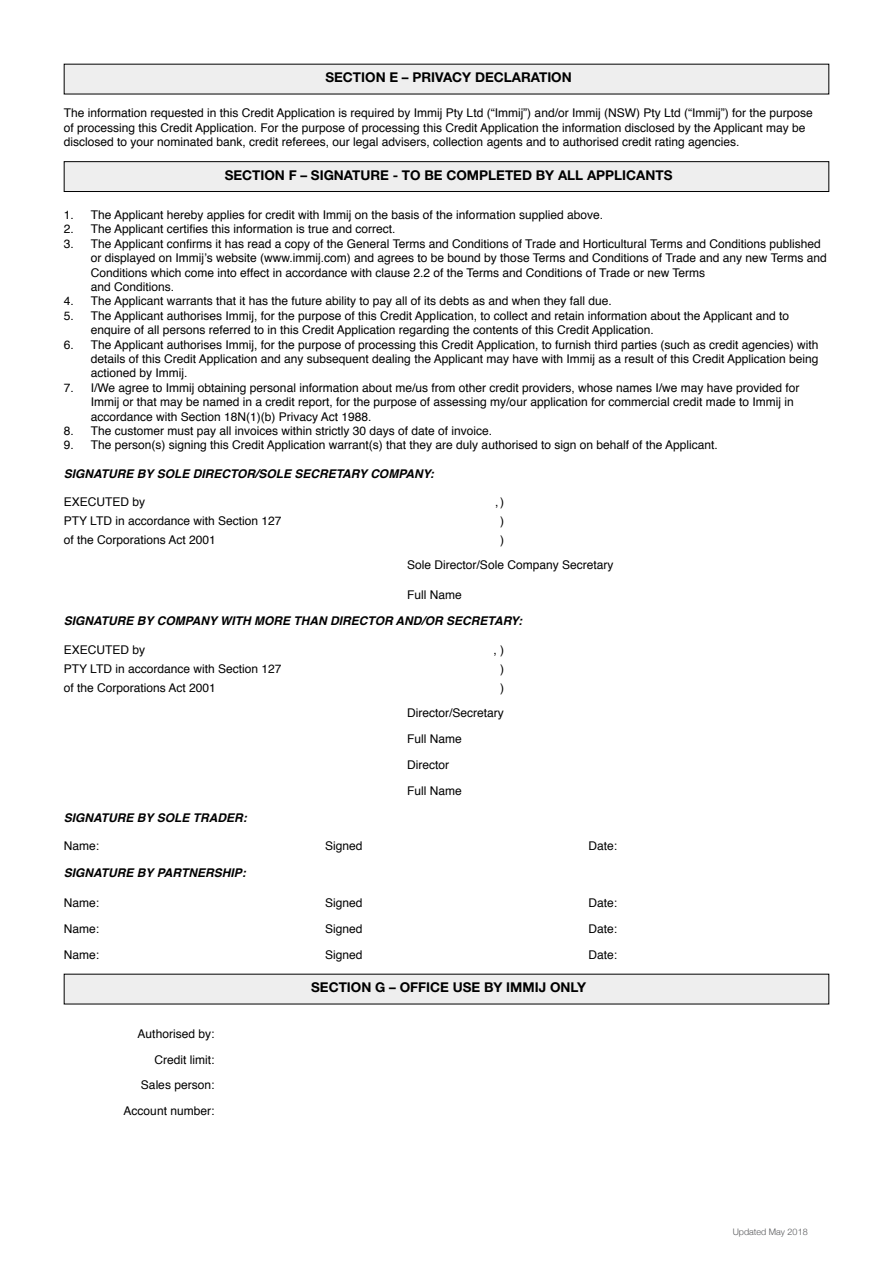
<style>
.page{position:relative;width:893px;height:1263px;background:#fff}
.page>*{position:absolute;margin:0;border:0;box-sizing:border-box;transform-origin:0 0}
.t1{font:700 13.5px "Helvetica Neue";color:#000}
.t2{font:12px/14.4px "Helvetica";color:#000}
.t3{font:italic 700 12px "Helvetica";color:#000}
.t4{font:300 9px "Helvetica Neue";color:#58595b}
</style>
<div class="page">
<div style="left:64px;top:64px;width:765px;height:30px;background:#eee"></div>
<div style="left:64px;top:162px;width:765px;height:29px;background:#eee"></div>
<div style="left:64px;top:161px;width:765px;height:31px;border:1px solid #000"></div>
<div style="left:64px;top:974px;width:765px;height:30px;background:#eee"></div>
<p class="t1" style="left:325px;top:69px;width:248px">SECTION E – PRIVACY DECLARATION</p>
<p class="t2" style="left:64px;top:106px;width:750px">The information requested in this Credit Application is required by Immij Pty Ltd (“Immij”) and/or Immij (NSW) Pty Ltd (“Immij”) for the purpose of processing this Credit Application. For the purpose of processing this Credit Application the information disclosed by the Applicant may be disclosed to your nominated bank, credit referees, our legal advisers, collection agents and to authorised credit rating agencies.</p>
<p class="t1" style="left:225px;top:167px;width:449px">SECTION F – SIGNATURE - TO BE COMPLETED BY ALL APPLICANTS</p>
<p class="t2" style="left:64px;top:208px;width:541px">1. The Applicant hereby applies for credit with Immij on the basis of the information supplied above.</p>
<p class="t2" style="left:64px;top:222px;width:333px">2. The Applicant certifies this information is true and correct.</p>
<p class="t2" style="left:91px;top:237px;width:737px;text-indent:-27px">3. The Applicant confirms it has read a copy of the General Terms and Conditions of Trade and Horticultural Terms and Conditions published or displayed on Immij’s website (www.immij.com) and agrees to be bound by those Terms and Conditions of Trade and any new Terms and Conditions which come into effect in accordance with clause 2.2 of the Terms and Conditions of Trade or new Terms<br>and Conditions.</p>
<p class="t2" style="left:64px;top:294px;width:549px">4. The Applicant warrants that it has the future ability to pay all of its debts as and when they fall due.</p>
<p class="t2" style="left:91px;top:309px;width:700px;text-indent:-27px">5. The Applicant authorises Immij, for the purpose of this Credit Application, to collect and retain information about the Applicant and to enquire of all persons referred to in this Credit Application regarding the contents of this Credit Application.</p>
<p class="t2" style="left:91px;top:338px;width:729px;text-align:justify;text-indent:-27px">6. The Applicant authorises Immij, for the purpose of processing this Credit Application, to furnish third parties (such as credit agencies) with details of this Credit Application and any subsequent dealing the Applicant may have with Immij as a result of this Credit Application being actioned by Immij.</p>
<p class="t2" style="left:91px;top:381px;width:710px;text-indent:-27px">7. I/We agree to Immij obtaining personal information about me/us from other credit providers, whose names I/we may have provided for<br>Immij or that may be named in a credit report, for the purpose of assessing my/our application for commercial credit made to Immij in accordance with Section 18N(1)(b) Privacy Act 1988.</p>
<p class="t2" style="left:64px;top:424px;width:430px">8. The customer must pay all invoices within strictly 30 days of date of invoice.</p>
<p class="t2" style="left:64px;top:438px;width:656px">9. The person(s) signing this Credit Application warrant(s) that they are duly authorised to sign on behalf of the Applicant.</p>
<p class="t3" style="left:64px;top:464px;width:372px">SIGNATURE BY SOLE DIRECTOR/SOLE SECRETARY COMPANY:</p>
<p class="t2" style="left:64px;top:495px;width:83px">EXECUTED by</p>
<p class="t2" style="left:495px;top:495px;width:10px">, )</p>
<p class="t2" style="left:64px;top:514px;width:219px">PTY LTD in accordance with Section 127</p>
<p class="t2" style="left:500px;top:514px;width:5px">)</p>
<p class="t2" style="left:64px;top:532px;width:154px">of the Corporations Act 2001</p>
<p class="t2" style="left:407px;top:527px;width:208px;line-height:25.8px;text-indent:93px">)<br>Sole Director/Sole Company Secretary</p>
<p class="t2" style="left:407px;top:588px;width:56px">Full Name</p>
<p class="t3" style="left:64px;top:611px;width:460px">SIGNATURE BY COMPANY WITH MORE THAN DIRECTOR AND/OR SECRETARY:</p>
<p class="t2" style="left:64px;top:643px;width:83px">EXECUTED by</p>
<p class="t2" style="left:493px;top:643px;width:12px">, )</p>
<p class="t2" style="left:64px;top:662px;width:219px">PTY LTD in accordance with Section 127</p>
<p class="t2" style="left:500px;top:662px;width:5px">)</p>
<p class="t2" style="left:64px;top:680px;width:154px">of the Corporations Act 2001</p>
<p class="t2" style="left:407px;top:675px;width:98px;line-height:25.8px;text-indent:93px">)<br>Director/Secretary<br>Full Name<br>Director<br>Full Name</p>
<p class="t3" style="left:64px;top:808px;width:184px">SIGNATURE BY SOLE TRADER:</p>
<p class="t2" style="left:64px;top:839px;width:37px">Name:</p>
<p class="t2" style="left:325px;top:839px;width:39px">Signed</p>
<p class="t2" style="left:588px;top:839px;width:30px">Date:</p>
<p class="t3" style="left:64px;top:863px;width:184px">SIGNATURE BY PARTNERSHIP:</p>
<p class="t2" style="left:64px;top:896px;width:37px">Name:</p>
<p class="t2" style="left:325px;top:896px;width:39px">Signed</p>
<p class="t2" style="left:588px;top:896px;width:30px">Date:</p>
<p class="t2" style="left:64px;top:922px;width:37px">Name:</p>
<p class="t2" style="left:325px;top:922px;width:39px">Signed</p>
<p class="t2" style="left:588px;top:922px;width:30px">Date:</p>
<p class="t2" style="left:64px;top:947px;width:37px">Name:</p>
<p class="t2" style="left:325px;top:947px;width:39px">Signed</p>
<p class="t2" style="left:588px;top:947px;width:30px">Date:</p>
<p class="t1" style="left:311px;top:979px;width:276px">SECTION G – OFFICE USE BY IMMIJ ONLY</p>
<p class="t2" style="left:124px;top:1021px;width:92px;line-height:25.5px;text-align:right">Authorised by:<br>Credit limit:<br>Sales person:<br>Account number:</p>
<p class="t4" style="left:733px;top:1224px;width:76px">Updated May 2018</p>
</div>
